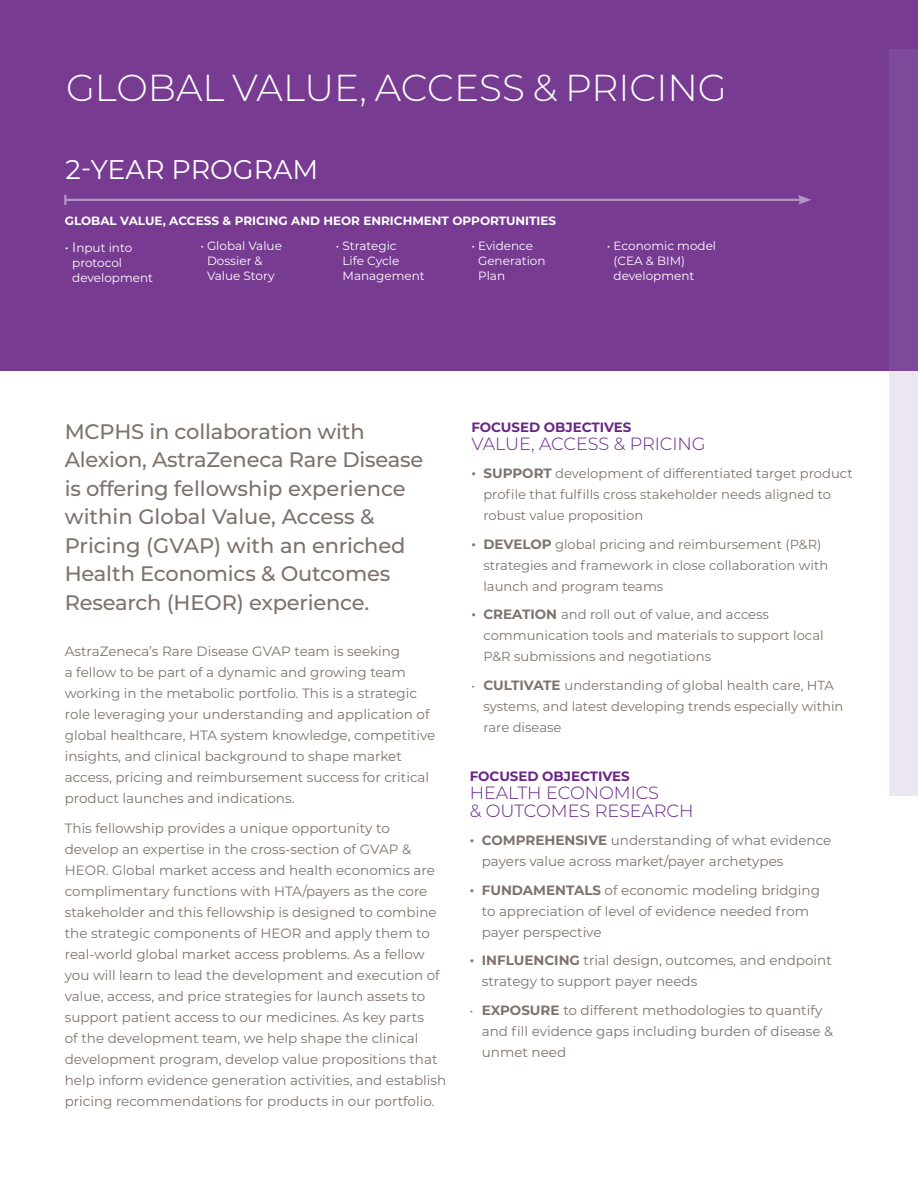
<style>
.page{position:relative;width:918px;height:1188px;background:#fff}
.page>*{position:absolute;margin:0;border:0;box-sizing:border-box;transform-origin:0 0}
.t1{font:300 37.5px "Montserrat";color:#fff}
.t2{font:27px "Montserrat";color:#fff}
.t3{font:500 21px/28.5px "Montserrat";letter-spacing:-.01em;color:#7d726d}
.t4{font:300 17.7px/18px "Montserrat";letter-spacing:-.005em;color:#682586}
.Body{font:13.5px/21px "Montserrat";color:#7d726d}
.t5{font:700 13.5px "Montserrat";letter-spacing:-.005em;color:#682586}
.t6{font:13.2px/21px "Montserrat";color:#7d726d}
.t7{font:12px/15px "Montserrat";color:#fff}
.t8{font:700 12px "Montserrat";color:#fff}
.s1{font-size:13.5px}
.s2{font-weight:700;font-size:12px}
.s3{font-weight:700;font-size:13.5px}
.s4{font-size:12px}
.s5{font-weight:700}
</style>
<div class="page">
<div style="left:0;top:0;width:918px;height:370px;background:#773b92"></div>
<svg style="left:890px;top:50px;width:28px;height:746px;fill:#ece6f1"></svg>
<hr style="left:65px;top:199px;width:737px;height:2px;background:#b197c4">
<svg style="left:64px;top:195px;width:3px;height:10px"></svg>
<svg style="left:798px;top:195px;width:13px;height:10px"></svg>
<h2 class="t1" style="left:66px;top:63px;width:662px">GLOBAL VALUE, ACCESS &amp; PRICING</h2>
<h3 class="t2" style="left:66px;top:151px;width:254px">2-YEAR PROGRAM</h3>
<p class="t8" style="left:65px;top:212px;width:493px">GLOBAL VALUE, ACCESS &amp; PRICING AND HEOR ENRICHMENT OPPORTUNITIES</p>
<p class="t7" style="left:72px;top:239px;width:82px;text-indent:-8px"><span class="s1">• I</span>nput into protocol development</p>
<p class="t7" style="left:207px;top:238px;width:76px;text-indent:-7px">• Global Value<br>Dossier &amp;<br>Value Story</p>
<p class="t7" style="left:343px;top:238px;width:84px;text-indent:-7px">• Strategic<br>Life Cycle<br>Management</p>
<p class="t7" style="left:478px;top:238px;width:69px;text-indent:-7px">• Evidence<br>Generation<br>Plan</p>
<p class="t7" style="left:614px;top:238px;width:104px;text-indent:-7px">• Economic model (CEA &amp; BIM) development</p>
<h4 class="t3" style="left:65px;top:416px;width:360px">MCPHS in collaboration with<br>Alexion, AstraZeneca Rare Disease is offering fellowship experience within Global Value, Access &amp;<br>Pricing (GVAP) with an enriched<br>Health Economics &amp; Outcomes<br>Research (HEOR) experience.</h4>
<p class="Body" style="left:65px;top:641px;width:372px">AstraZeneca’s Rare Disease GVAP team is seeking<br>a fellow to be part of a dynamic and growing team working in the metabolic portfolio. This is a strategic role leveraging your understanding and application of global healthcare, HTA system knowledge, competitive insights, and clinical background to shape market access, pricing and reimbursement success for critical product launches and indications.</p>
<p class="Body" style="left:65px;top:818px;width:383px">This fellowship provides a unique opportunity to develop an expertise in the cross-section of GVAP &amp; HEOR. Global market access and health economics are complimentary functions with HTA/payers as the core stakeholder and this fellowship is designed to combine the strategic components of HEOR and apply them to real-world global market access problems. As a fellow you will learn to lead the development and execution of value, access, and price strategies for launch assets to support patient access to our medicines. As key parts<br>of the development team, we help shape the clinical development program, develop value propositions that help inform evidence generation activities, and establish pricing recommendations for products in our portfolio.</p>
<h6 class="t5" style="left:471px;top:417px;width:161px">FOCUSED OBJECTIVES</h6>
<h5 class="t4" style="left:471px;top:434px;width:236px">VALUE, ACCESS &amp; PRICING</h5>
<p class="t6" style="left:483px;top:462px;width:371px;text-indent:-12px"><span class="s2">•</span> <span class="s3">SUPPORT</span> development of differentiated target product profile that fulfills cross stakeholder needs aligned to robust value proposition</p>
<p class="t6" style="left:483px;top:533px;width:346px;text-indent:-12px"><span class="s2">•</span> <span class="s3">DEVELOP</span> global pricing and reimbursement (P&amp;R) strategies and framework in close collaboration with launch and program teams</p>
<p class="t6" style="left:483px;top:603px;width:342px;text-indent:-12px"><span class="s2">•</span> <span class="s3">CREATION</span> and roll out of value, and access communication tools and materials to support local<br>P&amp;R submissions and negotiations</p>
<p class="t6" style="left:483px;top:674px;width:362px;text-indent:-12px"><span class="s4">•</span> <span class="s3">CULTIVATE</span> understanding of global health care, HTA systems, and latest developing trends especially within rare disease</p>
<h6 class="t5" style="left:470px;top:766px;width:161px">FOCUSED OBJECTIVES</h6>
<h5 class="t4" style="left:470px;top:783px;width:225px">HEALTH ECONOMICS<br>&amp; OUTCOMES RESEARCH</h5>
<p class="Body" style="left:482px;top:830px;width:351px;text-indent:-12px"><span class="s2">•</span> <span class="s5">COMPREHENSIVE</span> understanding of what evidence payers value across market/payer archetypes</p>
<p class="Body" style="left:482px;top:879px;width:340px;text-indent:-12px"><span class="s2">•</span> <span class="s5">FUNDAMENTALS</span> of economic modeling bridging to appreciation of level of evidence needed from payer perspective</p>
<p class="Body" style="left:482px;top:950px;width:352px;text-indent:-12px"><span class="s2">•</span> <span class="s5">INFLUENCING</span> trial design, outcomes, and endpoint strategy to support payer needs</p>
<p class="Body" style="left:482px;top:999px;width:353px;text-indent:-12px"><span class="s4">•</span> <span class="s5">EXPOSURE</span> to different methodologies to quantify and fill evidence gaps including burden of disease &amp; unmet need</p>
</div>
